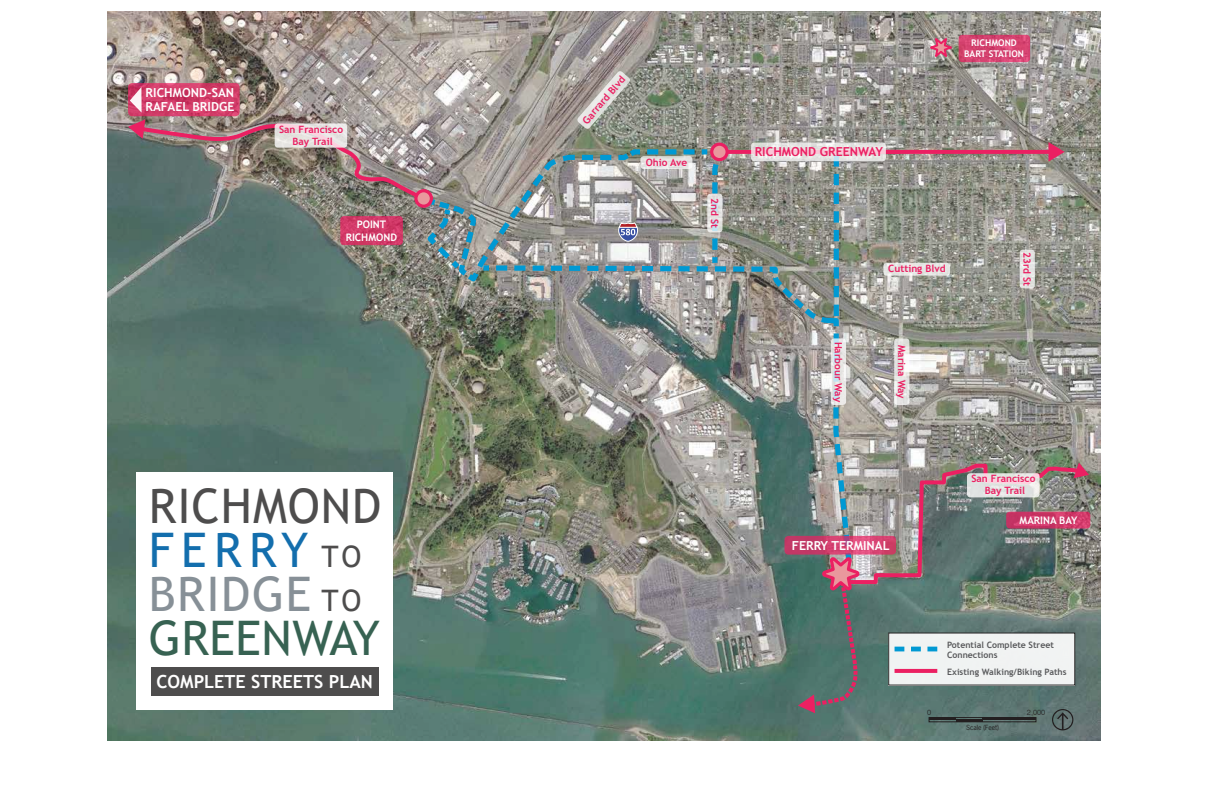
<style>
.page{position:relative;width:1224px;height:792px;background:#fff}
.page>*{position:absolute;margin:0;border:0;box-sizing:border-box;transform-origin:0 0}
.t1{font:47.7px/44px "Trebuchet MS";letter-spacing:.02em;color:#4e4d4d}
.t2{font:700 18px "Trebuchet MS";color:#fff}
.t3{font:700 12.4px/14px "Trebuchet MS";color:#fff}
.t4{font:700 12.4px "Trebuchet MS";color:#eb2062}
.t5{font:700 10.4px/12.5px "Trebuchet MS";color:#fff;text-align:center}
.t6{font:700 10.1px/12.1px "Trebuchet MS";color:#eb2062;text-align:center}
.t7{font:700 9.2px/11px "Trebuchet MS";color:#fff;text-align:center}
.t8{font:700 8.8px/9.6px "Trebuchet MS";color:#5a5b5d}
.t9{font:300 7.6px "Swiss 721 BT";color:#231f20}
.t10{font:6.7px "News Gothic Std";color:#231f20}
.s1{color:#136ead}
.s2{font-size:29.6px}
.s3{color:#879097}
.s4{color:#376252}
</style>
<div class="page">
<img style="left:107px;top:11px;width:994px;height:729px">
<svg style="left:424px;top:274px;width:54px;height:18px"></svg>
<img style="left:478px;top:245px;width:376px;height:319px">
<svg style="left:834px;top:161px;width:5px;height:155px"></svg>
<svg style="left:1049px;top:142px;width:16px;height:20px"></svg>
<hr style="left:874px;top:150px;width:179px;height:4px;background:#eb2062">
<svg style="left:925px;top:34px;width:32px;height:27px"></svg>
<div style="left:137px;top:472px;width:256px;height:238px;background:#fff"></div>
<div style="left:151px;top:667px;width:228px;height:29px;background:#4e4d4d"></div>
<svg style="left:1006px;top:512px;width:84px;height:17px"></svg>
<svg style="left:959px;top:35px;width:71px;height:27px;background:#d54370"></svg>
<div style="left:785px;top:536px;width:111px;height:19px;background:#c23866;border-radius:4px"></div>
<svg style="left:751px;top:143px;width:135px;height:18px;background:#eadee1"></svg>
<div style="left:883px;top:263px;width:67px;height:13px;background:#e4e5e3;border-radius:3px"></div>
<svg style="left:831px;top:338px;width:15px;height:67px"></svg>
<svg style="left:894px;top:338px;width:15px;height:67px"></svg>
<svg style="left:1020px;top:250px;width:15px;height:38px"></svg>
<svg style="left:128px;top:70px;width:643px;height:204px;background:#938f8c"></svg>
<img style="left:798px;top:438px;width:291px;height:292px">
<svg style="left:895px;top:669px;width:42px;height:4px"></svg>
<p class="t3" style="left:145px;top:85px;width:91px">RICHMOND-SAN<br>RAFAEL BRIDGE</p>
<p class="t6" style="left:279px;top:123px;width:66px">San Francisco<br>Bay Trail</p>
<p class="t5" style="left:346px;top:218px;width:53px">POINT<br>RICHMOND</p>
<h1 class="t1" style="left:149px;top:484px;width:234px">RICHMOND<br><span class="s1">FERRY</span> <span class="s2">TO<br></span><span class="s3">BRIDGE</span> <span class="s2">TO<br></span><span class="s4">GREENWAY</span></h1>
<h2 class="t2" style="left:157px;top:670px;width:218px">COMPLETE STREETS PLAN</h2>
<p class="t6" style="left:580px;top:118px;width:61px;rotate:-49deg">Garrard Blvd</p>
<p class="t6" style="left:646px;top:156px;width:43px">Ohio Ave</p>
<p class="t6" style="left:721px;top:198px;width:31px;rotate:90deg">2nd St</p>
<p class="t4" style="left:755px;top:144px;width:130px">RICHMOND GREENWAY</p>
<p class="t7" style="left:964px;top:37px;width:62px">RICHMOND<br>BART STATION</p>
<p class="t6" style="left:888px;top:263px;width:59px">Cutting Blvd</p>
<p class="t6" style="left:844px;top:342px;width:62px;rotate:90deg">Harbour Way</p>
<p class="t6" style="left:908px;top:345px;width:55px;rotate:90deg">Marina Way</p>
<p class="t6" style="left:1033px;top:252px;width:36px;rotate:90deg">23rd St</p>
<p class="t3" style="left:792px;top:538px;width:99px">FERRY TERMINAL</p>
<p class="t6" style="left:971px;top:473px;width:66px">San Francisco<br>Bay Trail</p>
<p class="t5" style="left:1020px;top:514px;width:59px">MARINA BAY</p>
<p class="t9" style="left:927px;top:707px;width:6px">0</p>
<p class="t8" style="left:947px;top:640px;width:108px">Potential Complete Street<br>Connections</p>
<p class="t8" style="left:947px;top:667px;width:121px">Existing Walking/Biking Paths</p>
<p class="t10" style="left:966px;top:723px;width:34px">Scale (Feet)</p>
<p class="t9" style="left:1027px;top:707px;width:20px">2,000</p>
</div>
